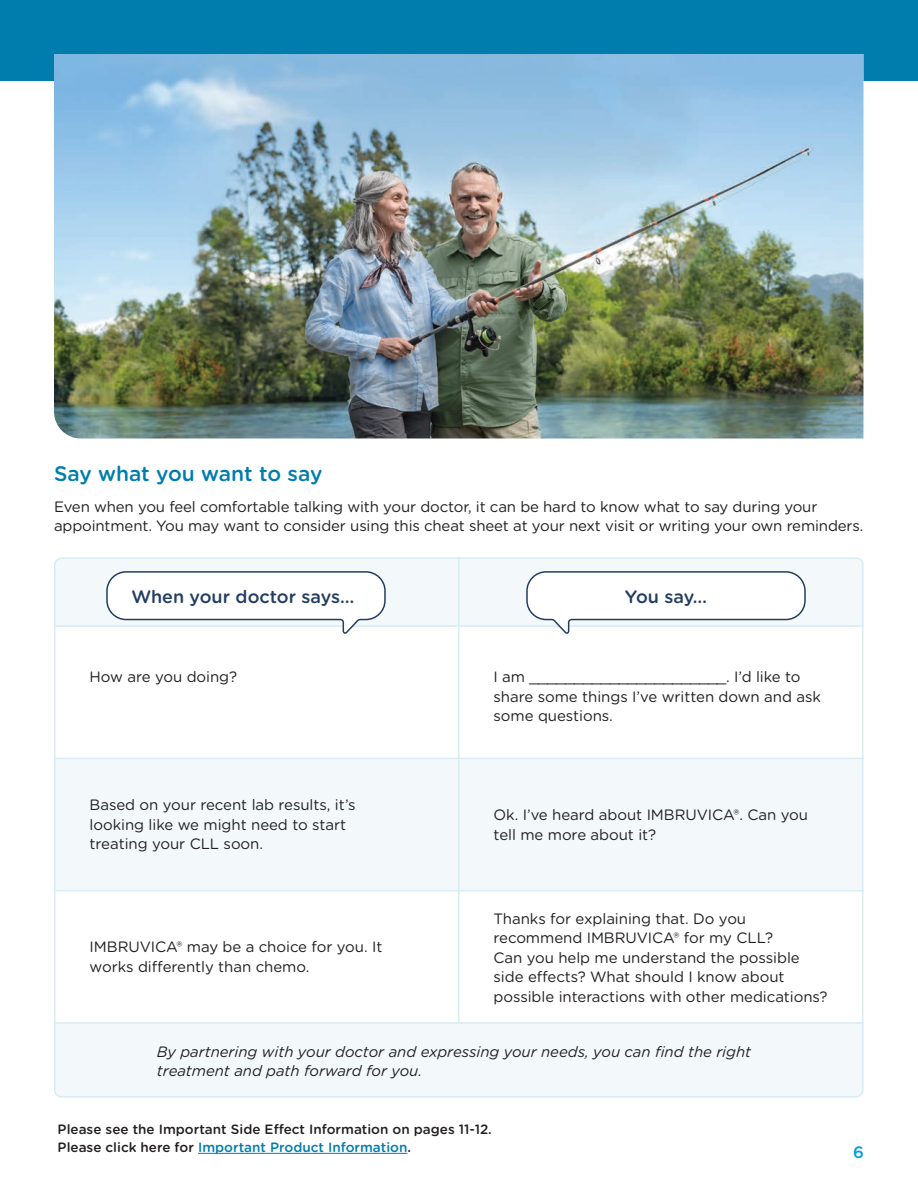
<style>
.page{position:relative;width:918px;height:1188px;background:#fff}
.page>*{position:absolute;margin:0;border:0;box-sizing:border-box;transform-origin:0 0}
.t1{font:500 21px "Gotham Rounded";color:#007dad}
.t2{font:500 18px "Gotham Rounded";color:#233d60}
.t3{font:500 16.5px "Gotham Rounded";color:#009fdf}
.Body{font:15px/19.5px "Gotham Rounded";letter-spacing:-.005em;color:#231f20}
.Body-2{font:italic 15px/19.5px "Gotham Rounded";letter-spacing:-.005em;color:#231f20}
.t4{font:500 13.5px/18px "Gotham Rounded";color:#231f20}
.s1{color:#007dad}
</style>
<div class="page">
<div style="left:0;top:0;width:918px;height:81px;background:#007dad"></div>
<div style="left:57px;top:1024px;width:805px;height:72px;background:#f3f9fb"></div>
<div style="left:54px;top:759px;width:808px;height:131px;background:#f3f9fb"></div>
<div style="left:55px;top:558px;width:809px;height:67px;background:#f3f9fb"></div>
<img style="left:54px;top:54px;width:809px;height:384px">
<hr style="left:458px;top:558px;width:1px;height:465px;background:#d9ecf3">
<hr style="left:54px;top:758px;width:810px;height:1px;background:#d9ecf3">
<hr style="left:54px;top:890px;width:810px;height:1px;background:#d9ecf3">
<hr style="left:54px;top:1022px;width:810px;height:2px;background:#d9ecf3">
<hr style="left:54px;top:625px;width:810px;height:2px;background:#d9ecf3">
<svg style="left:105px;top:570px;width:281px;height:64px"></svg>
<svg style="left:525px;top:570px;width:282px;height:64px"></svg>
<hr style="left:198px;top:1153px;width:209px;height:1px;background:#007dad">
<h4 class="t1" style="left:54px;top:459px;width:270px">Say what you want to say</h4>
<p class="Body" style="left:54px;top:496px;width:811px">Even when you feel comfortable talking with your doctor, it can be hard to know what to say during your appointment. You may want to consider using this cheat sheet at your next visit or writing your own reminders.</p>
<h4 class="t2" style="left:131px;top:583px;width:225px">When your doctor says…</h4>
<h4 class="t2" style="left:625px;top:583px;width:84px">You say…</h4>
<p class="Body" style="left:90px;top:666px;width:149px">How are you doing?</p>
<p class="Body" style="left:90px;top:795px;width:268px">Based on your recent lab results, it’s looking like we might need to start treating your CLL soon.</p>
<p class="Body" style="left:90px;top:936px;width:294px">IMBRUVICA® may be a choice for you. It works differently than chemo.</p>
<p class="Body" style="left:494px;top:666px;width:329px">I am ______________________. I’d like to share some things I’ve written down and ask some questions.</p>
<p class="Body" style="left:494px;top:804px;width:316px">Ok. I’ve heard about IMBRUVICA®. Can you tell me more about it?</p>
<p class="Body" style="left:494px;top:908px;width:336px">Thanks for explaining that. Do you recommend IMBRUVICA® for my CLL?<br>Can you help me understand the possible side effects? What should I know about possible interactions with other medications?</p>
<p class="Body-2" style="left:157px;top:1041px;width:596px">By partnering with your doctor and expressing your needs, you can find the right treatment and path forward for you.</p>
<p class="t4" style="left:58px;top:1120px;width:436px">Please see the Important Side Effect Information on pages 11-12.<br>Please click here for <span class="s1">Important Product Information</span>.</p>
<p class="t3" style="left:853px;top:1141px;width:12px">6</p>
</div>
